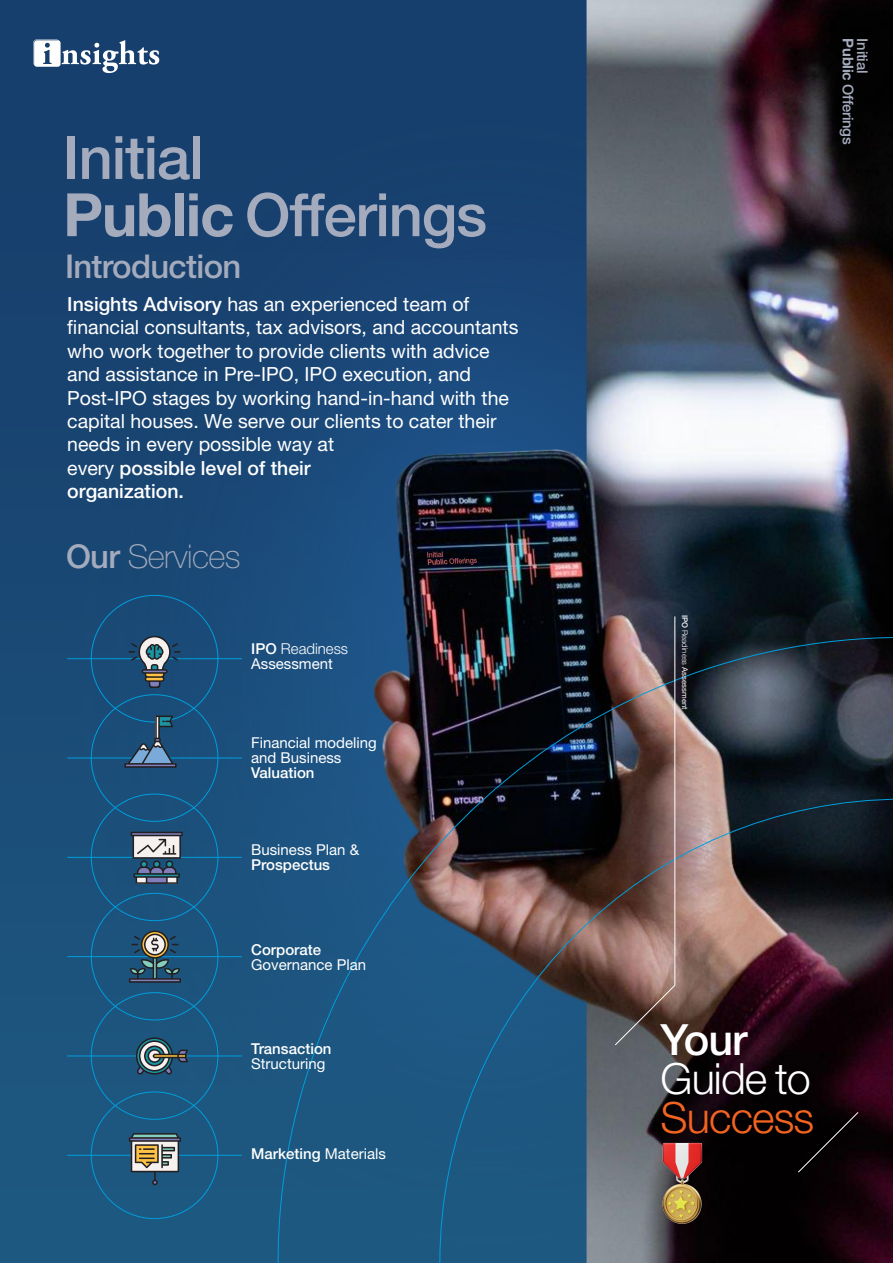
<style>
.page{position:relative;width:893px;height:1263px;background:#fff}
.page>*{position:absolute;margin:0;border:0;box-sizing:border-box;transform-origin:0 0}
.t1{font:500 59.85px/57.2px "Helvetica Neue LT Pro";letter-spacing:-.02em;color:#a4abbd}
.t2{font:300 43.05px "Helvetica Neue LT Pro";letter-spacing:-.02em;color:#fff}
.t3{font:300 43.05px "Helvetica Neue LT Pro";letter-spacing:-.02em;color:#f36421}
.t4{font:500 43.05px "Helvetica Neue LT Pro";color:#fff}
.t5{font:500 32.85px "Helvetica Neue LT Pro";letter-spacing:-.02em;color:#a4abbd}
.t6{font:100 32.85px "Helvetica Neue LT Pro";letter-spacing:-.02em;color:#a4abbd}
.t7{font:19.5px/23.4px "Helvetica Neue LT Pro";color:#fff}
.t8{font:15px/15px "Helvetica Neue LT Pro";color:#fff}
.t9{font:500 15px "Helvetica Neue LT Pro";color:#fff}
.t10{font:500 14.85px "Helvetica Neue LT Pro";letter-spacing:-.02em;color:#a4abbd}
.t11{font:7.8px "Helvetica Neue LT Pro";color:#fff}
.s1{font-weight:700}
.s2{font-weight:500}
.s3{font-weight:300}
.s4{font-weight:400}
</style>
<div class="page">
<img style="left:0;top:0;width:893px;height:1263px">
<svg style="left:33px;top:39px;width:126px;height:34px"></svg>
<img style="left:278px;top:637px;width:615px;height:626px">
<hr style="left:675px;top:616px;width:1px;height:369px;background:#fff">
<img style="left:639px;top:1140px;width:88px;height:88px">
<hr style="left:67px;top:658px;width:175px;height:1px;background:#009edc">
<hr style="left:67px;top:758px;width:175px;height:1px;background:#009edc">
<hr style="left:67px;top:857px;width:175px;height:1px;background:#009edc">
<hr style="left:67px;top:956px;width:175px;height:1px;background:#009edc">
<hr style="left:67px;top:1056px;width:175px;height:1px;background:#009edc">
<hr style="left:67px;top:1155px;width:175px;height:1px;background:#009edc">
<svg style="left:129px;top:1133px;width:52px;height:52px"></svg>
<svg style="left:124px;top:715px;width:53px;height:53px;background:#325c80"></svg>
<svg style="left:136px;top:1037px;width:52px;height:37px;background:#4a6877"></svg>
<svg style="left:131px;top:832px;width:52px;height:52px"></svg>
<svg style="left:129px;top:930px;width:52px;height:53px;background:#415f70"></svg>
<svg style="left:129px;top:636px;width:52px;height:52px;background:#4b677e"></svg>
<h1 class="t1" style="left:63px;top:128px;width:425px">Initial<br><span class="s1">Public</span> Offerings</h1>
<h3 class="t5" style="left:65px;top:247px;width:178px">Introduction</h3>
<p class="t7" style="left:67px;top:292px;width:453px"><span class="s2">Insights Advisory</span> has an experienced team of financial consultants, tax advisors, and accountants who work together to provide clients with advice and assistance in Pre-IPO, IPO execution, and Post-IPO stages by working hand-in-hand with the capital houses. We serve our clients to cater their needs in every possible way at<br>every <span class="s2">possible level of their<br>organization.</span></p>
<h3 class="t6" style="left:66px;top:537px;width:176px"><span class="s2">Our</span> Services</h3>
<p class="t8" style="left:251px;top:641px;width:98px"><span class="s2">IPO</span> <span class="s3">Readiness<br></span>Assessment</p>
<p class="t8" style="left:251px;top:735px;width:127px">Financial modeling and Business</p>
<p class="t9" style="left:251px;top:764px;width:65px">Valuation</p>
<p class="t8" style="left:251px;top:842px;width:110px">Business Plan &amp;</p>
<p class="t9" style="left:251px;top:856px;width:80px">Prospectus</p>
<p class="t9" style="left:251px;top:940px;width:72px">Corporate</p>
<p class="t8" style="left:251px;top:956px;width:117px">Governance Plan</p>
<p class="t9" style="left:251px;top:1039px;width:82px">Transaction</p>
<p class="t8" style="left:251px;top:1056px;width:76px">Structuring</p>
<p class="t9" style="left:251px;top:1145px;width:136px">Marketing <span class="s4">Materials</span></p>
<p class="t10" style="left:857px;top:38px;width:108px;rotate:90deg"><span class="s1">Public</span> Offerings</p>
<p class="t10" style="left:871px;top:38px;width:36px;rotate:90deg">Initial</p>
<p class="t11" style="left:690px;top:615px;width:96px;rotate:90deg"><span class="s2">IPO</span> <span class="s3">Readiness</span> Assessment</p>
<h2 class="t4" style="left:661px;top:1014px;width:88px">Your</h2>
<h2 class="t2" style="left:661px;top:1052px;width:152px">Guide to</h2>
<h2 class="t3" style="left:661px;top:1091px;width:155px">Success</h2>
</div>
